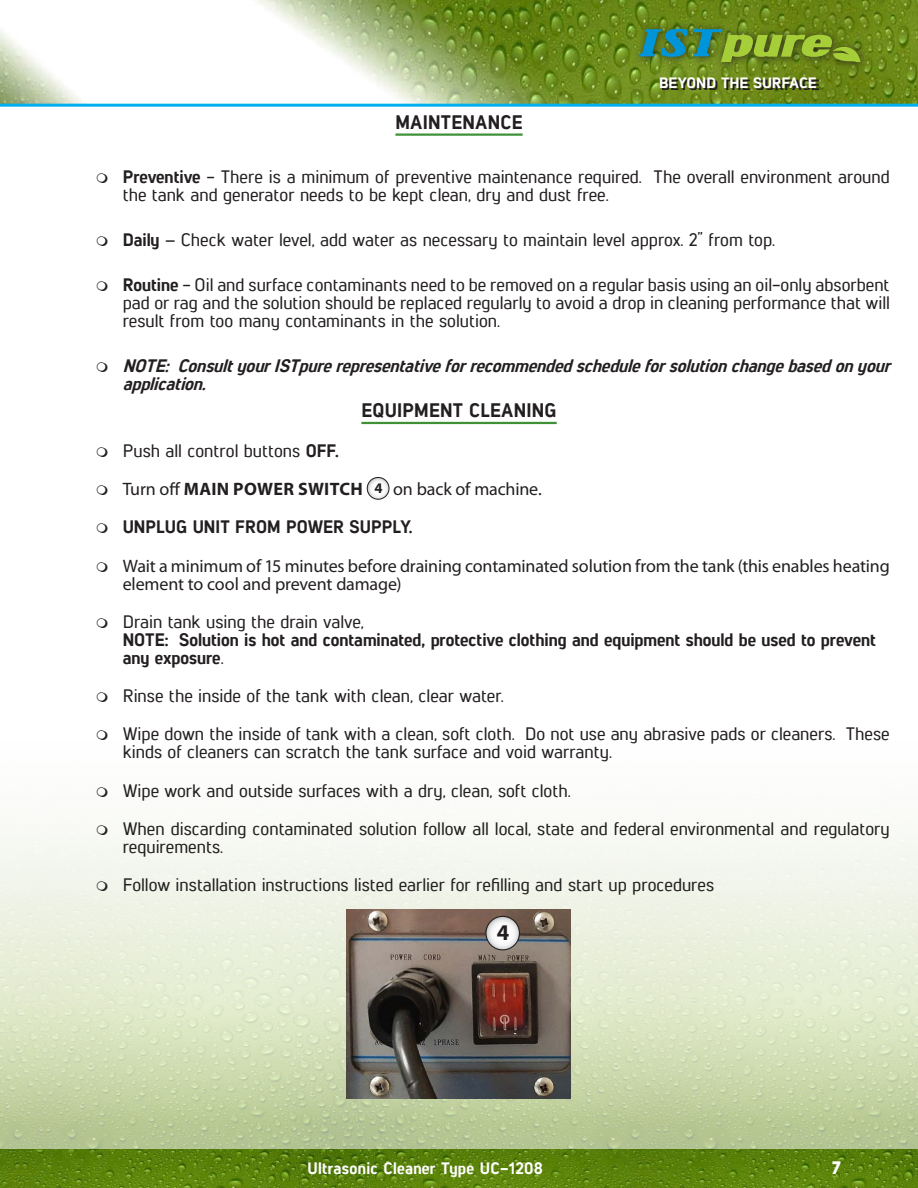
<style>
.page{position:relative;width:918px;height:1188px;background:#fff}
.page>*{position:absolute;margin:0;border:0;box-sizing:border-box;transform-origin:0 0}
.t1{font:700 22.5px "Myriad Pro";color:#231f20}
.Paragraph_TOC{font:19.5px "Lintel Regular 6";letter-spacing:.01em;color:#231f20}
.t2{font:18px/18px "Lintel Regular 5";color:#231f20}
.t3{font:18px/18px "Lintel Regular 6";color:#231f20}
.t4{font:18px/18px "Myriad Pro";letter-spacing:-.01em;color:#231f20}
.t5{font:italic 18px/18px "Lintel Regular 6";color:#231f20}
.t6{font:700 18px "Myriad Pro";letter-spacing:.015em;color:#231f20}
.t7{font:18px "Lintel Regular 3";color:#fff}
.t8{font:16.5px "Lintel Regular 6";letter-spacing:.02em;color:#fff}
.t9{font:15px "Lintel Regular 6";color:#fff;scale:1.05 1}
.t10{font:700 14.7px "Myriad Pro";color:#231f20}
.s1{font-family:"Lintel Regular 6"}
.s2{font-weight:400}
.s3{font-family:"Lintel Regular 5"}
</style>
<div class="page">
<img style="left:0;top:833px;width:918px;height:355px">
<img style="left:0;top:0;width:918px;height:104px">
<div style="left:633px;top:21px;width:236px;height:50px;background:#231f20;opacity:.75"></div>
<svg style="left:638px;top:28px;width:223px;height:34px"></svg>
<svg style="left:662px;top:79px;width:157px;height:11px"></svg>
<hr style="left:0;top:104px;width:918px;height:3px;background:#00aeef">
<hr style="left:395px;top:133px;width:128px;height:3px;background:#3e9135">
<hr style="left:361px;top:422px;width:196px;height:2px;background:#3e9135">
<svg style="left:367px;top:477px;width:22px;height:22px"></svg>
<div style="left:367px;top:477px;width:22px;height:23px;border:1px solid #231f20;border-radius:50%"></div>
<img style="left:347px;top:909px;width:223px;height:190px">
<svg style="left:486px;top:916px;width:33px;height:34px"></svg>
<div style="left:485px;top:916px;width:35px;height:34px;border:1px solid #231f20;border-radius:50%"></div>
<svg style="left:97px;top:833px;width:10px;height:2px"></svg>
<svg style="left:97px;top:881px;width:10px;height:10px"></svg>
<p class="Paragraph_TOC" style="left:395px;top:108px;width:129px">MAINTENANCE</p>
<p class="t9" style="left:659px;top:72px;width:152px">BEYOND THE SURFACE</p>
<p class="t2" style="left:123px;top:167px;width:769px"><span class="s1">Preventive</span> - There is a minimum of preventive maintenance required. The overall environment around the tank and generator needs to be kept clean, dry and dust free.</p>
<p class="t2" style="left:123px;top:230px;width:654px"><span class="s1">Daily</span> – Check water level, add water as necessary to maintain level approx. 2” from top.</p>
<p class="t2" style="left:123px;top:275px;width:769px;text-align:justify"><span class="s1">Routine</span> - Oil and surface contaminants need to be removed on a regular basis using an oil-only absorbent pad or rag and the solution should be replaced regularly to avoid a drop in cleaning performance that will result from too many contaminants in the solution.</p>
<p class="t5" style="left:123px;top:356px;width:775px">NOTE: ConsultyourISTpurerepresentativeforrecommendedscheduleforsolutionchangebasedonyour application.</p>
<p class="Paragraph_TOC" style="left:361px;top:396px;width:197px">EQUIPMENT CLEANING</p>
<p class="t2" style="left:123px;top:440px;width:218px">Push all control buttons <span class="s1">OFF.</span></p>
<p class="t6" style="left:123px;top:477px;width:242px"><span class="s2">Turn off</span> MAIN POWER SWITCH</p>
<p class="t10" style="left:375px;top:478px;width:10px">4</p>
<p class="t4" style="left:393px;top:480px;width:150px">on back of machine.</p>
<p class="t3" style="left:123px;top:517px;width:291px">UNPLUG UNIT FROM POWER SUPPLY.</p>
<p class="t4" style="left:123px;top:556px;width:769px">Wait a minimum of 15 minutes before draining contaminated solution from the tank (this enables heating element to cool and prevent damage)</p>
<p class="t3" style="left:123px;top:611px;width:755px"><span class="s3">Drain tank using the drain valve,<br></span>NOTE: Solution is hot and contaminated, protective clothing and equipment should be used to prevent any exposure<span class="s3">.</span></p>
<p class="t2" style="left:123px;top:686px;width:383px">Rinse the inside of the tank with clean, clear water.</p>
<p class="t2" style="left:123px;top:724px;width:769px">Wipe down the inside of tank with a clean, soft cloth. Do not use any abrasive pads or cleaners. These kinds of cleaners can scratch the tank surface and void warranty.</p>
<p class="t2" style="left:123px;top:780px;width:450px">Wipe work and outside surfaces with a dry, clean, soft cloth.</p>
<p class="t2" style="left:123px;top:818px;width:769px">When discarding contaminated solution follow all local, state and federal environmental and regulatory requirements.</p>
<p class="t2" style="left:123px;top:875px;width:593px">Follow installation instructions listed earlier for refilling and start up procedures</p>
<p class="t1" style="left:497px;top:918px;width:14px">4</p>
<p class="t8" style="left:307px;top:1156px;width:237px">Ultrasonic Cleaner Type UC-1208</p>
<p class="t7" style="left:832px;top:1154px;width:11px">7</p>
</div>
